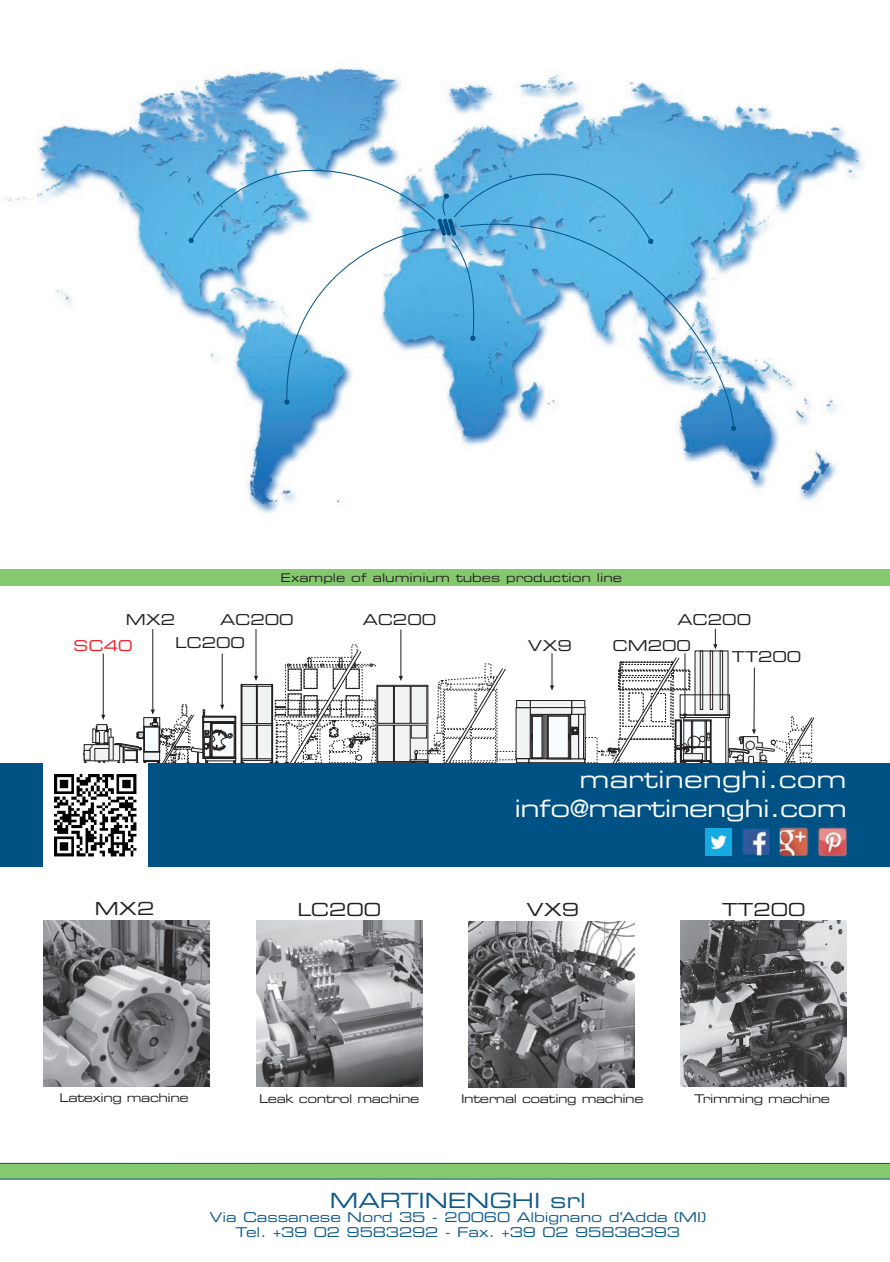
<style>
.page{position:relative;width:890px;height:1262px;background:#fff}
.page>*{position:absolute;margin:0;border:0;box-sizing:border-box;transform-origin:0 0}
.t1{font:24px "Eurostile LT Std Ex 2";letter-spacing:-.03em;color:#fff}
.t2{font:24px "Eurostile LT Std Ex 2";color:#fff}
.t3{font:21px "Eurostile LT Std Ex 2";letter-spacing:-.005em;color:#0d5a8a}
.t4{font:18px "Eurostile LT Std Ex 2";color:#231f20}
.t5{font:15px/22.6px "Eurostile LT Std Ex 2";color:#231f20}
.t6{font:15px "Eurostile LT Std Ex 2";color:#ee1d23}
.t7{font:13.5px/15px "Eurostile LT Std Ex 2";letter-spacing:-.01em;color:#0d5a8a;text-align:center}
.t8{font:12px "Eurostile LT Std Ex 2";letter-spacing:-.035em;color:#231f20}
.t9{font:12px "Eurostile LT Std Ex 2";color:#231f20}
</style>
<div class="page">
<img style="left:0;top:64px;width:889px;height:522px">
<div style="left:0;top:568px;width:889px;height:17px;background:#85c86f"></div>
<img style="left:43px;top:920px;width:166px;height:166px">
<img style="left:680px;top:920px;width:166px;height:166px">
<svg style="left:696px;top:653px;width:30px;height:60px"></svg>
<div style="left:680px;top:694px;width:49px;height:21px;border:1px solid #231f20"></div>
<div style="left:680px;top:715px;width:49px;height:2px;border:1px solid #231f20"></div>
<div style="left:700px;top:651px;width:2px;height:58px;border:1px solid #231f20"></div>
<div style="left:377px;top:685px;width:51px;height:77px;background:#f2f3f4"></div>
<div style="left:377px;top:686px;width:16px;height:37px;border:1px solid #231f20"></div>
<div style="left:394px;top:686px;width:16px;height:37px;border:1px solid #231f20"></div>
<div style="left:377px;top:725px;width:16px;height:36px;border:1px solid #231f20"></div>
<div style="left:394px;top:725px;width:16px;height:36px;border:1px solid #231f20"></div>
<svg style="left:410px;top:664px;width:95px;height:99px"></svg>
<div style="left:585px;top:737px;width:12px;height:25px;border:1px dashed #231f20"></div>
<svg style="left:399px;top:676px;width:4px;height:5px"></svg>
<hr style="left:400px;top:629px;width:1px;height:47px;background:#231f20">
<svg style="left:550px;top:685px;width:4px;height:5px"></svg>
<hr style="left:551px;top:653px;width:1px;height:33px;background:#231f20">
<hr style="left:753px;top:667px;width:1px;height:62px;background:#231f20">
<hr style="left:684px;top:653px;width:1px;height:61px;background:#231f20">
<svg style="left:713px;top:629px;width:4px;height:20px"></svg>
<svg style="left:595px;top:657px;width:116px;height:106px"></svg>
<svg style="left:728px;top:716px;width:86px;height:47px"></svg>
<div style="left:241px;top:684px;width:31px;height:76px;background:#f2f3f4"></div>
<hr style="left:152px;top:629px;width:1px;height:81px;background:#231f20">
<svg style="left:254px;top:676px;width:4px;height:5px"></svg>
<hr style="left:256px;top:629px;width:1px;height:47px;background:#231f20">
<hr style="left:222px;top:653px;width:1px;height:52px;background:#231f20">
<hr style="left:103px;top:653px;width:1px;height:62px;background:#231f20">
<div style="left:242px;top:684px;width:30px;height:2px;border:1px solid #231f20"></div>
<div style="left:241px;top:684px;width:1px;height:78px;border:1px solid #231f20"></div>
<div style="left:242px;top:723px;width:30px;height:2px;border:1px solid #231f20"></div>
<div style="left:242px;top:758px;width:30px;height:2px;border:1px solid #231f20"></div>
<div style="left:256px;top:685px;width:1px;height:38px;border:1px solid #231f20"></div>
<div style="left:256px;top:725px;width:1px;height:34px;border:1px solid #231f20"></div>
<svg style="left:270px;top:645px;width:105px;height:118px"></svg>
<svg style="left:83px;top:704px;width:161px;height:59px"></svg>
<div style="left:516px;top:707px;width:14px;height:51px;background:#f2f3f4"></div>
<div style="left:571px;top:707px;width:14px;height:7px;background:#f2f3f4"></div>
<div style="left:571px;top:707px;width:14px;height:7px;border:1px solid #231f20"></div>
<div style="left:530px;top:714px;width:14px;height:45px;border:1px solid #231f20"></div>
<div style="left:532px;top:716px;width:10px;height:41px;background:#f9fcfe"></div>
<div style="left:516px;top:758px;width:13px;height:4px;border:1px solid #231f20"></div>
<div style="left:516px;top:700px;width:14px;height:7px;background:#f2f3f4"></div>
<div style="left:516px;top:700px;width:14px;height:7px;border:1px solid #231f20"></div>
<div style="left:530px;top:700px;width:41px;height:7px;background:#f2f3f4"></div>
<div style="left:530px;top:700px;width:41px;height:7px;border:1px solid #231f20"></div>
<div style="left:571px;top:700px;width:13px;height:7px;background:#f2f3f4"></div>
<div style="left:571px;top:700px;width:13px;height:7px;border:1px solid #231f20"></div>
<div style="left:546px;top:714px;width:24px;height:45px;border:1px solid #231f20"></div>
<div style="left:583px;top:714px;width:2px;height:45px;border:1px solid #231f20"></div>
<div style="left:578px;top:714px;width:5px;height:44px;background:#f9fcfe"></div>
<div style="left:578px;top:714px;width:5px;height:44px;border:1px solid #231f20"></div>
<div style="left:531px;top:715px;width:12px;height:43px;border:1px solid #231f20"></div>
<div style="left:547px;top:715px;width:22px;height:43px;border:1px solid #231f20"></div>
<div style="left:530px;top:707px;width:41px;height:7px;background:#f2f3f4"></div>
<div style="left:530px;top:707px;width:41px;height:7px;border:1px solid #231f20"></div>
<div style="left:570px;top:714px;width:8px;height:44px;background:#f2f3f4"></div>
<div style="left:570px;top:714px;width:8px;height:45px;border:1px solid #231f20"></div>
<div style="left:572px;top:727px;width:6px;height:7px;border:1px solid #231f20"></div>
<div style="left:548px;top:716px;width:20px;height:42px;background:#f9fcfe"></div>
<div style="left:548px;top:716px;width:20px;height:42px;border:1px solid #231f20"></div>
<svg style="left:568px;top:727px;width:9px;height:13px"></svg>
<svg style="left:0;top:1162px;width:889px;height:8px;background:#82bf82"></svg>
<svg style="left:0;top:1170px;width:889px;height:10px;background:#7cbe76"></svg>
<svg style="left:188px;top:142px;width:465px;height:263px"></svg>
<svg style="left:730px;top:425px;width:6px;height:6px"></svg>
<svg style="left:459px;top:203px;width:275px;height:224px"></svg>
<img style="left:468px;top:921px;width:166px;height:166px">
<img style="left:257px;top:920px;width:165px;height:166px">
<div style="left:0;top:763px;width:889px;height:104px;background:#005285"></div>
<img style="left:742px;top:828px;width:28px;height:29px">
<img style="left:43px;top:763px;width:104px;height:104px">
<img style="left:705px;top:828px;width:26px;height:27px">
<img style="left:779px;top:827px;width:29px;height:29px">
<img style="left:818px;top:827px;width:28px;height:29px">
<p class="t9" style="left:280px;top:569px;width:343px">Example of aluminium tubes production line</p>
<p class="t5" style="left:220px;top:608px;width:75px">AC200</p>
<p class="t5" style="left:175px;top:608px;width:71px;text-indent:-49px">MX2<br>LC200</p>
<p class="t6" style="left:73px;top:635px;width:61px">SC40</p>
<p class="t5" style="left:362px;top:608px;width:75px">AC200</p>
<p class="t5" style="left:527px;top:634px;width:46px">VX9</p>
<p class="t5" style="left:677px;top:608px;width:75px">AC200</p>
<p class="t5" style="left:612px;top:634px;width:80px">CM200</p>
<p class="t5" style="left:731px;top:645px;width:71px">TT200</p>
<h1 class="t2" style="left:579px;top:762px;width:268px">martinenghi.com</h1>
<h1 class="t1" style="left:514px;top:792px;width:334px">info@martinenghi.com</h1>
<h3 class="t4" style="left:95px;top:896px;width:61px">MX2</h3>
<h3 class="t4" style="left:297px;top:897px;width:85px">LC200</h3>
<h3 class="t4" style="left:722px;top:897px;width:85px">TT200</h3>
<h3 class="t4" style="left:526px;top:897px;width:54px">VX9</h3>
<p class="t8" style="left:60px;top:1089px;width:130px">Latexing machine</p>
<p class="t8" style="left:259px;top:1090px;width:162px">Leak control machine</p>
<p class="t8" style="left:694px;top:1090px;width:137px">Trimming machine</p>
<p class="t8" style="left:461px;top:1090px;width:184px">Internal coating machine</p>
<h2 class="t3" style="left:330px;top:1186px;width:257px">MARTINENGHI srl</h2>
<p class="t7" style="left:209px;top:1209px;width:498px">Via Cassanese Nord 35 - 20060 Albignano d’Adda (MI)<br>Tel. +39 02 9583292 - Fax. +39 02 95838393</p>
</div>
